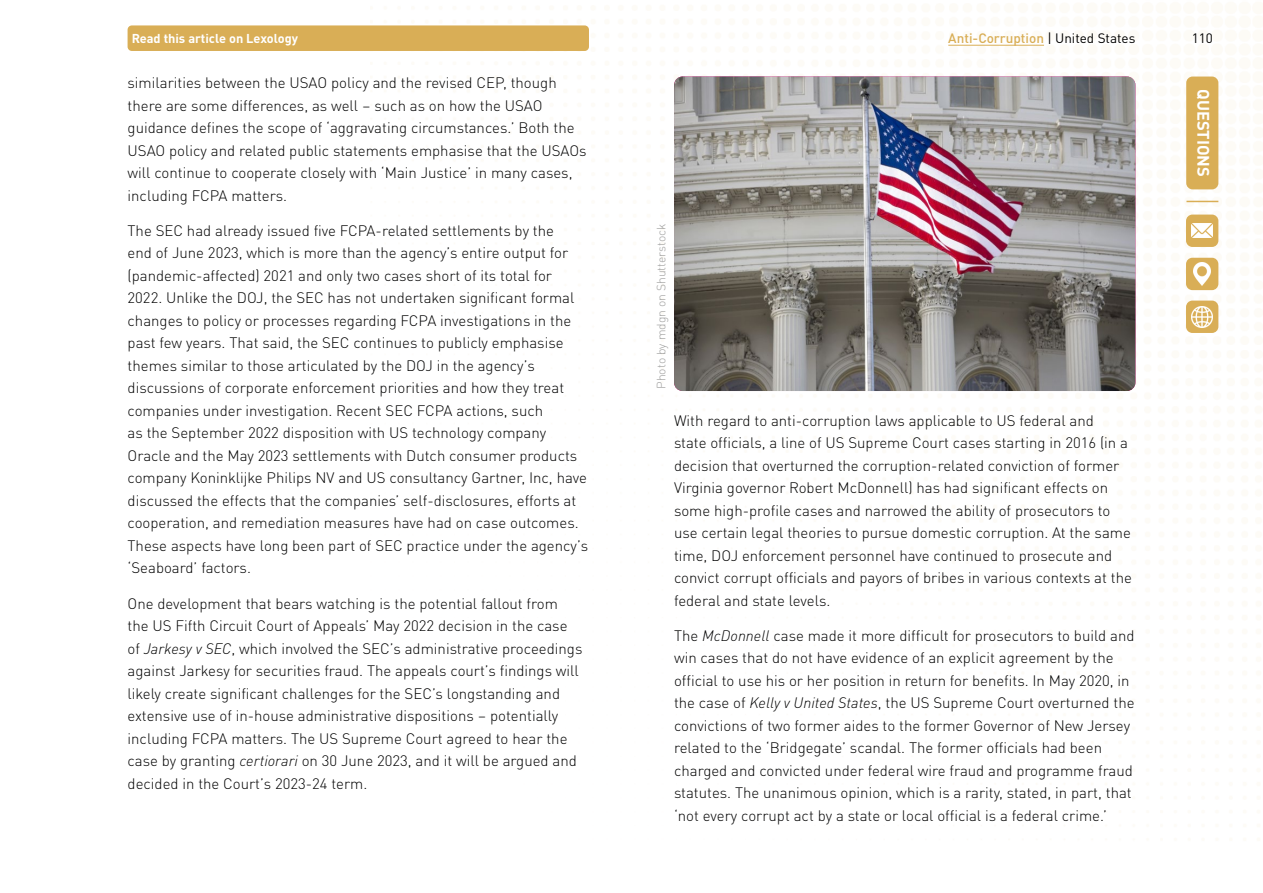
<style>
.page{position:relative;width:1263px;height:893px;background:#fff}
.page>*{position:absolute;margin:0;border:0;box-sizing:border-box;transform-origin:0 0}
.t1{font:700 16.5px "DIN Pro";color:#fff}
.t2{font:300 15px/22.5px "DIN Pro";color:#000}
.t3{font:500 13.5px "DIN Pro";color:#d9ae56}
.t4{font:13.5px "DIN Pro";color:#000}
.t5{font:700 12.75px "DIN Pro";color:#fff}
.t6{font:300 12px "DIN Pro";color:#9d9d9c}
.s1{font-weight:400;color:#000}
.s2{font-style:italic}
</style>
<div class="page">
<div style="left:1186px;top:215px;width:32px;height:32px;background:#d9ae56;border-radius:6px"></div>
<img style="left:1191px;top:224px;width:22px;height:14px">
<div style="left:1186px;top:258px;width:32px;height:32px;background:#d9ae56;border-radius:6px"></div>
<img style="left:1194px;top:263px;width:17px;height:22px">
<div style="left:1186px;top:301px;width:32px;height:32px;background:#d9ae56;border-radius:6px"></div>
<img style="left:1191px;top:306px;width:22px;height:21px">
<div style="left:1186px;top:77px;width:32px;height:112px;background:#d9ae56;border-radius:6px"></div>
<hr style="left:1186px;top:201px;width:32px;height:1px;background:#d9ae56">
<div style="left:128px;top:25px;width:461px;height:26px;background:#d9ae56;border-radius:4px"></div>
<hr style="left:948px;top:45px;width:96px;height:1px;background:#d9ae56">
<img style="left:674px;top:76px;width:461px;height:315px">
<p class="t5" style="left:132px;top:29px;width:168px">Read this article on Lexology</p>
<p class="t3" style="left:948px;top:28px;width:189px">Anti-Corruption <span class="s1">| United States</span></p>
<p class="t4" style="left:1192px;top:28px;width:23px">110</p>
<p class="t2" style="left:128px;top:71px;width:460px">similarities between the USAO policy and the revised CEP, though there are some differences, as well – such as on how the USAO guidance defines the scope of ‘aggravating circumstances.’ Both the USAO policy and related public statements emphasise that the USAOs will continue to cooperate closely with ‘Main Justice’ in many cases, including FCPA matters.</p>
<p class="t2" style="left:128px;top:218px;width:462px">The SEC had already issued five FCPA-related settlements by the<br>end of June 2023, which is more than the agency’s entire output for (pandemic-affected) 2021 and only two cases short of its total for 2022. Unlike the DOJ, the SEC has not undertaken significant formal changes to policy or processes regarding FCPA investigations in the past few years. That said, the SEC continues to publicly emphasise themes similar to those articulated by the DOJ in the agency’s discussions of corporate enforcement priorities and how they treat companies under investigation. Recent SEC FCPA actions, such<br>as the September 2022 disposition with US technology company Oracle and the May 2023 settlements with Dutch consumer products company Koninklijke Philips NV and US consultancy Gartner, Inc, have discussed the effects that the companies’ self-disclosures, efforts at cooperation, and remediation measures have had on case outcomes.<br>These aspects have long been part of SEC practice under the agency’s ‘Seaboard’ factors.</p>
<p class="t2" style="left:128px;top:591px;width:456px">One development that bears watching is the potential fallout from the US Fifth Circuit Court of Appeals’ May 2022 decision in the case of <span class="s2">Jarkesy v SEC</span>, which involved the SEC’s administrative proceedings against Jarkesy for securities fraud. The appeals court’s findings will likely create significant challenges for the SEC’s longstanding and extensive use of in-house administrative dispositions – potentially including FCPA matters. The US Supreme Court agreed to hear the case by granting <span class="s2">certiorari</span> on 30 June 2023, and it will be argued and decided in the Court’s 2023-24 term.</p>
<p class="t6" style="left:652px;top:389px;width:167px;rotate:-90deg">Photo by mdgn on Shutterstock</p>
<p class="t2" style="left:674px;top:408px;width:459px">With regard to anti-corruption laws applicable to US federal and<br>state officials, a line of US Supreme Court cases starting in 2016 (in a decision that overturned the corruption-related conviction of former Virginia governor Robert McDonnell) has had significant effects on some high-profile cases and narrowed the ability of prosecutors to use certain legal theories to pursue domestic corruption. At the same time, DOJ enforcement personnel have continued to prosecute and convict corrupt officials and payors of bribes in various contexts at the federal and state levels.</p>
<p class="t2" style="left:674px;top:623px;width:462px">The <span class="s2">McDonnell</span> case made it more difficult for prosecutors to build and win cases that do not have evidence of an explicit agreement by the official to use his or her position in return for benefits. In May 2020, in the case of <span class="s2">Kelly v United States</span>, the US Supreme Court overturned the convictions of two former aides to the former Governor of New Jersey related to the ‘Bridgegate’ scandal. The former officials had been charged and convicted under federal wire fraud and programme fraud statutes. The unanimous opinion, which is a rarity, stated, in part, that ‘not every corrupt act by a state or local official is a federal crime.’</p>
<p class="t1" style="left:1216px;top:89px;width:89px;rotate:90deg">QUESTIONS</p>
</div>
